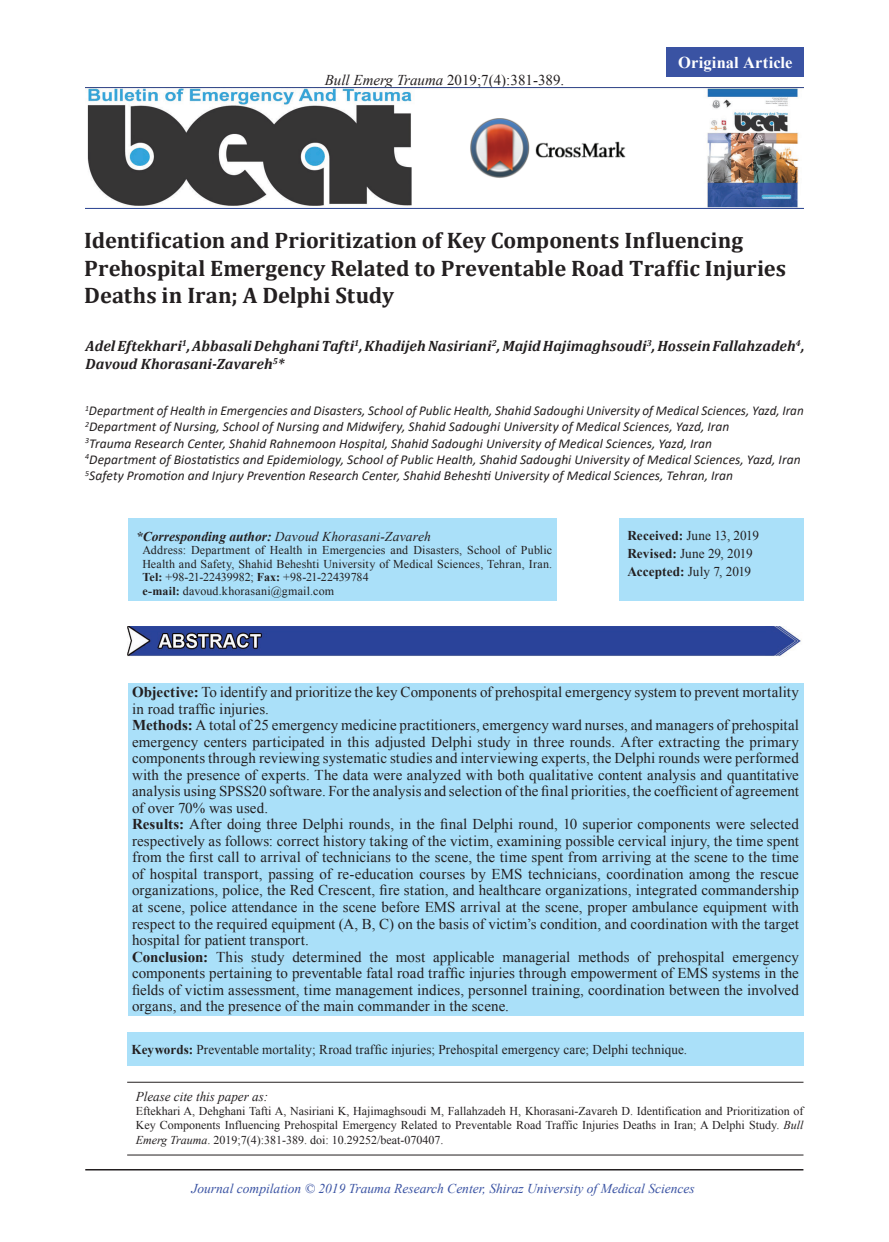
<style>
.page{position:relative;width:889px;height:1242px;background:#fff}
.page>*{position:absolute;margin:0;border:0;box-sizing:border-box;transform-origin:0 0}
.t1{font:700 22.5px/27px "Cambria";letter-spacing:-.005em;color:#231f20}
.t2{font:700 16.5px "Times New Roman";letter-spacing:.01em;color:#fff}
.t3{font:15px/16.5px "Times New Roman";letter-spacing:.005em;color:#231f20}
.t4{font:italic 700 15px/18px "Cambria";color:#231f20}
.t5{font:italic 13.5px/16.2px "Calibri";letter-spacing:.005em;color:#231f20}
.t6{font:13.5px/18px "Times New Roman";letter-spacing:.005em;color:#231f20}
.t7{font:italic 13.5px "Times New Roman";color:#3a53a3}
.t8{font:italic 13.5px "Times New Roman";letter-spacing:.005em;color:#231f20}
.t9{font:12px/13.5px "Times New Roman";letter-spacing:.005em;color:#231f20;text-align:justify}
.s1{font-style:italic}
.s2{font-weight:700}
</style>
<div class="page">
<img style="left:85px;top:88px;width:719px;height:121px">
<div style="left:666px;top:48px;width:138px;height:29px;background:#3a53a3"></div>
<div style="left:128px;top:683px;width:675px;height:332px;background:#aae0f9"></div>
<hr style="left:127px;top:1154px;width:676px;height:1px;background:#231f20">
<hr style="left:127px;top:1082px;width:676px;height:1px;background:#231f20">
<div style="left:128px;top:518px;width:428px;height:82px;background:#aae0f9"></div>
<div style="left:619px;top:518px;width:184px;height:82px;background:#aae0f9"></div>
<img style="left:128px;top:626px;width:673px;height:31px">
<div style="left:127px;top:1032px;width:676px;height:34px;background:#aae0f9"></div>
<hr style="left:85px;top:1169px;width:718px;height:1px;background:#231f20">
<img style="left:469px;top:119px;width:169px;height:61px">
<p class="t3" style="left:325px;top:72px;width:241px"><span class="s1">Bull Emerg Trauma</span> 2019;7(4):381-389.</p>
<p class="t2" style="left:678px;top:50px;width:116px">Original Article</p>
<h1 class="t1" style="left:84px;top:226px;width:703px">Identification and Prioritization of Key Components Influencing<br>Prehospital Emergency Related to Preventable Road Traffic Injuries<br>Deaths in Iran; A Delphi Study</h1>
<p class="t4" style="left:86px;top:336px;width:720px">Adel Eftekhari<sup>1</sup>, Abbasali Dehghani Tafti<sup>1</sup>, Khadijeh Nasiriani<sup>2</sup>, Majid Hajimaghsoudi<sup>3</sup>, Hossein Fallahzadeh<sup>4</sup>,<br>Davoud Khorasani-Zavareh<sup>5</sup>*</p>
<p class="t5" style="left:85px;top:402px;width:720px"><sup>1</sup>Department of Health in Emergencies and Disasters, School of Public Health, Shahid Sadoughi University of Medical Sciences, Yazd, Iran <sup>2</sup>Department of Nursing, School of Nursing and Midwifery, Shahid Sadoughi University of Medical Sciences, Yazd, Iran<br><sup>3</sup>Trauma Research Center, Shahid Rahnemoon Hospital, Shahid Sadoughi University of Medical Sciences, Yazd, Iran<br><sup>4</sup>Department of Biostatistics and Epidemiology, School of Public Health, Shahid Sadoughi University of Medical Sciences, Yazd, Iran <sup>5</sup>Safety Promotion and Injury Prevention Research Center, Shahid Beheshti University of Medical Sciences, Tehran, Iran</p>
<p class="t8" style="left:136px;top:527px;width:296px"><span class="s2">*Corresponding author:</span> Davoud Khorasani-Zavareh</p>
<p class="t9" style="left:142px;top:543px;width:411px;text-align:left">Address: Department of Health in Emergencies and Disasters, School of Public Health and Safety, Shahid Beheshti University of Medical Sciences, Tehran, Iran.<br><span class="s2">Tel:</span> +98-21-22439982; <span class="s2">Fax:</span> +98-21-22439784<br><span class="s2">e-mail:</span> davoud.khorasani@gmail.com</p>
<p class="t6" style="left:627px;top:526px;width:133px"><span class="s2">Received:</span> June 13, 2019<br><span class="s2">Revised:</span> June 29, 2019<br><span class="s2">Accepted:</span> July 7, 2019</p>
<p class="t3" style="left:132px;top:683px;width:668px"><span class="s2">Objective:</span> To identify and prioritize the key Components of prehospital emergency system to prevent mortality in road traffic injuries.<br><span class="s2">Methods:</span> A total of 25 emergency medicine practitioners, emergency ward nurses, and managers of prehospital emergency centers participated in this adjusted Delphi study in three rounds. After extracting the primary components through reviewing systematic studies and interviewing experts, the Delphi rounds were performed with the presence of experts. The data were analyzed with both qualitative content analysis and quantitative analysis using SPSS20 software. For the analysis and selection of the final priorities, the coefficient of agreement of over 70% was used.<br><span class="s2">Results:</span> After doing three Delphi rounds, in the final Delphi round, 10 superior components were selected respectively as follows: correct history taking of the victim, examining possible cervical injury, the time spent from the first call to arrival of technicians to the scene, the time spent from arriving at the scene to the time of hospital transport, passing of re-education courses by EMS technicians, coordination among the rescue organizations, police, the Red Crescent, fire station, and healthcare organizations, integrated commandership at scene, police attendance in the scene before EMS arrival at the scene, proper ambulance equipment with respect to the required equipment (A, B, C) on the basis of victim’s condition, and coordination with the target hospital for patient transport.<br><span class="s2">Conclusion:</span> This study determined the most applicable managerial methods of prehospital emergency components pertaining to preventable fatal road traffic injuries through empowerment of EMS systems in the fields of victim assessment, time management indices, personnel training, coordination between the involved organs, and the presence of the main commander in the scene.</p>
<p class="t6" style="left:132px;top:1040px;width:557px"><span class="s2">Keywords:</span> Preventable mortality; Rroad traffic injuries; Prehospital emergency care; Delphi technique.</p>
<p class="t8" style="left:136px;top:1086px;width:134px">Please cite this paper as:</p>
<p class="t9" style="left:136px;top:1103px;width:669px;line-height:14.4px">Eftekhari A, Dehghani Tafti A, Nasiriani K, Hajimaghsoudi M, Fallahzadeh H, Khorasani-Zavareh D. Identification and Prioritization of Key Components Influencing Prehospital Emergency Related to Preventable Road Traffic Injuries Deaths in Iran; A Delphi Study. <span class="s1">Bull Emerg Trauma</span>. 2019;7(4):381-389. doi: 10.29252/beat-070407.</p>
<p class="t7" style="left:191px;top:1179px;width:505px">Journal compilation © 2019 Trauma Research Center, Shiraz University of Medical Sciences</p>
</div>
